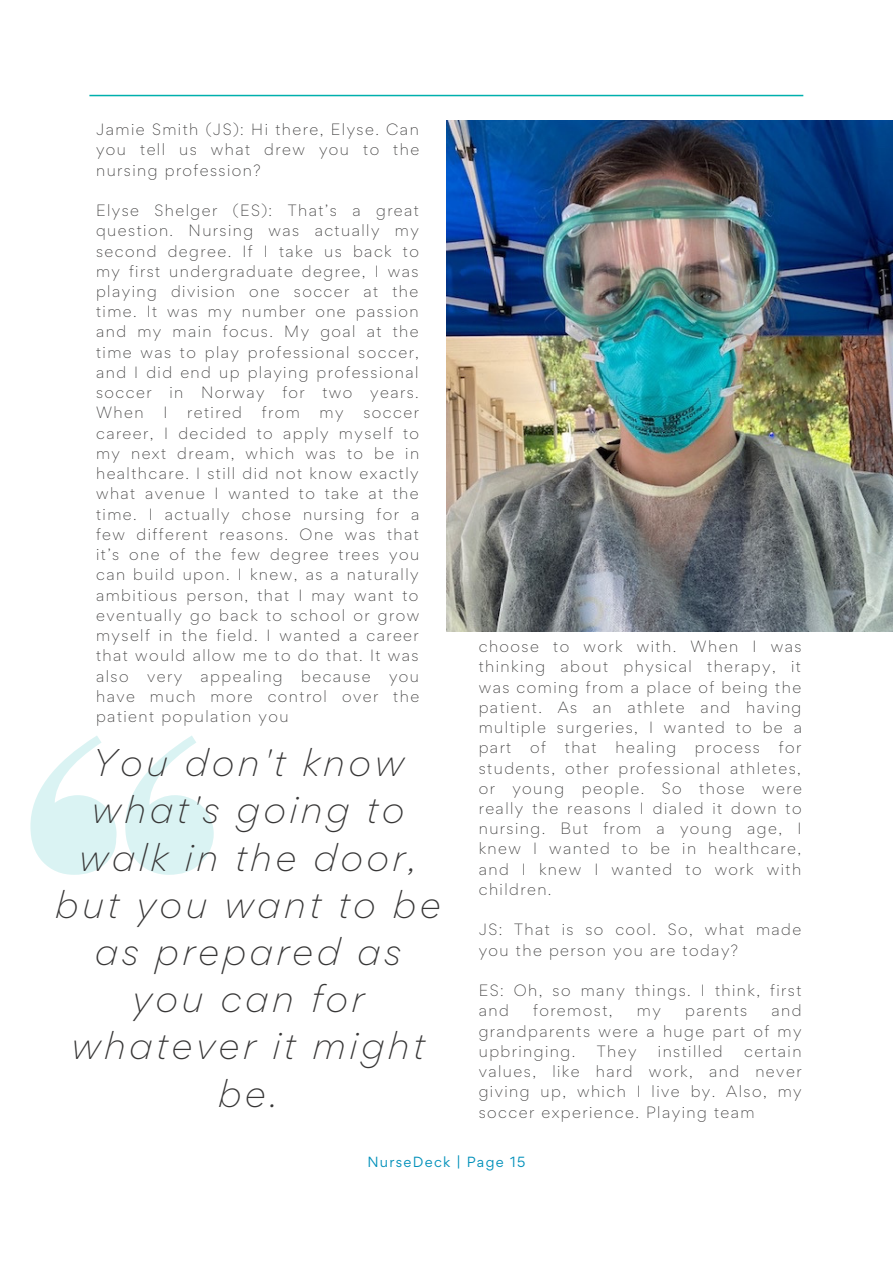
<style>
.page{position:relative;width:893px;height:1264px;background:#fff}
.page>*{position:absolute;margin:0;border:0;box-sizing:border-box;transform-origin:0 0}
.t1{font:italic 300 34.5px/47.2px "Gordita";letter-spacing:.1em;color:#373636;text-align:center}
.t2{font:300 14.55px/20.2px "Gordita";letter-spacing:.1em;color:#373636;text-align:justify}
.t3{font:13.05px "Gordita";letter-spacing:.1em;color:#0090ba}
</style>
<div class="page">
<svg style="left:89px;top:95px;width:714px;height:1px"></svg>
<img style="left:446px;top:121px;width:446px;height:510px">
<svg style="left:30px;top:736px;width:86px;height:138px"></svg>
<svg style="left:125px;top:736px;width:89px;height:138px"></svg>
<p class="t2" style="left:96px;top:119px;width:324px">Jamie Smith (JS): Hi there, Elyse. Can you tell us what drew you to the nursing profession?</p>
<p class="t2" style="left:96px;top:200px;width:324px">Elyse Shelger (ES): That’s a great question. Nursing was actually my second degree. If I take us back to my first undergraduate degree, I was playing division one soccer at the time. It was my number one passion and my main focus. My goal at the time was to play professional soccer, and I did end up playing professional soccer in Norway for two years.<br>When</p>
<p class="t2" style="left:163px;top:402px;width:5px">I</p>
<p class="t2" style="left:187px;top:402px;width:56px">retired</p>
<p class="t2" style="left:262px;top:402px;width:39px">from</p>
<p class="t2" style="left:319px;top:402px;width:25px">my</p>
<p class="t2" style="left:96px;top:402px;width:325px;text-indent:267px">soccer career, I decided to apply myself to my next dream, which was to be in healthcare. I still did not know exactly what avenue I wanted to take at the time. I actually chose nursing for a few different reasons. One was that it’s one of the few degree trees you can build upon. I knew, as a naturally ambitious person, that I may want to eventually go back to school or grow myself in the field. I wanted a career that would allow me to do that. It was also</p>
<p class="t2" style="left:147px;top:665px;width:37px">very</p>
<p class="t2" style="left:200px;top:665px;width:84px">appealing</p>
<p class="t2" style="left:301px;top:665px;width:71px">because</p>
<p class="t2" style="left:96px;top:665px;width:324px;text-indent:293px">you have much more control over the patient population you</p>
<h1 class="t1" style="left:55px;top:738px;width:387px">You don't know what's going to walk in the door, but you want to be as prepared as you can for whatever it might be.</h1>
<p class="t2" style="left:478px;top:636px;width:325px">choose to work with. When I was thinking about physical therapy, it was coming from a place of being the patient. As an athlete and having multiple surgeries, I wanted to be a part</p>
<p class="t2" style="left:478px;top:737px;width:325px;text-indent:300px">for students, other professional athletes, or young people. So those were really the reasons I dialed it down to nursing. But from a young age, I knew I wanted to be in healthcare, and I knew I wanted to work with children.</p>
<p class="t2" style="left:478px;top:919px;width:324px">JS: That is so cool. So, what made you the person you are today?</p>
<p class="t2" style="left:478px;top:980px;width:324px">ES: Oh, so many things. I think, first and</p>
<p class="t2" style="left:530px;top:737px;width:17px">of</p>
<p class="t2" style="left:565px;top:737px;width:33px">that</p>
<p class="t2" style="left:615px;top:737px;width:62px">healing</p>
<p class="t2" style="left:695px;top:737px;width:66px">process</p>
<p class="t2" style="left:533px;top:1000px;width:81px">foremost,</p>
<p class="t2" style="left:637px;top:1000px;width:25px">my</p>
<p class="t2" style="left:685px;top:1000px;width:63px">parents</p>
<p class="t2" style="left:478px;top:1000px;width:324px;text-indent:293px">and grandparents were a huge part of my upbringing.</p>
<p class="t2" style="left:596px;top:1040px;width:41px">They</p>
<p class="t2" style="left:657px;top:1040px;width:66px">instilled</p>
<p class="t2" style="left:478px;top:1040px;width:324px;text-indent:265px">certain values, like hard work, and never giving up, which I live by. Also, my soccer experience. Playing team</p>
<p class="t3" style="left:367px;top:1152px;width:159px">NurseDeck | Page 15</p>
</div>
